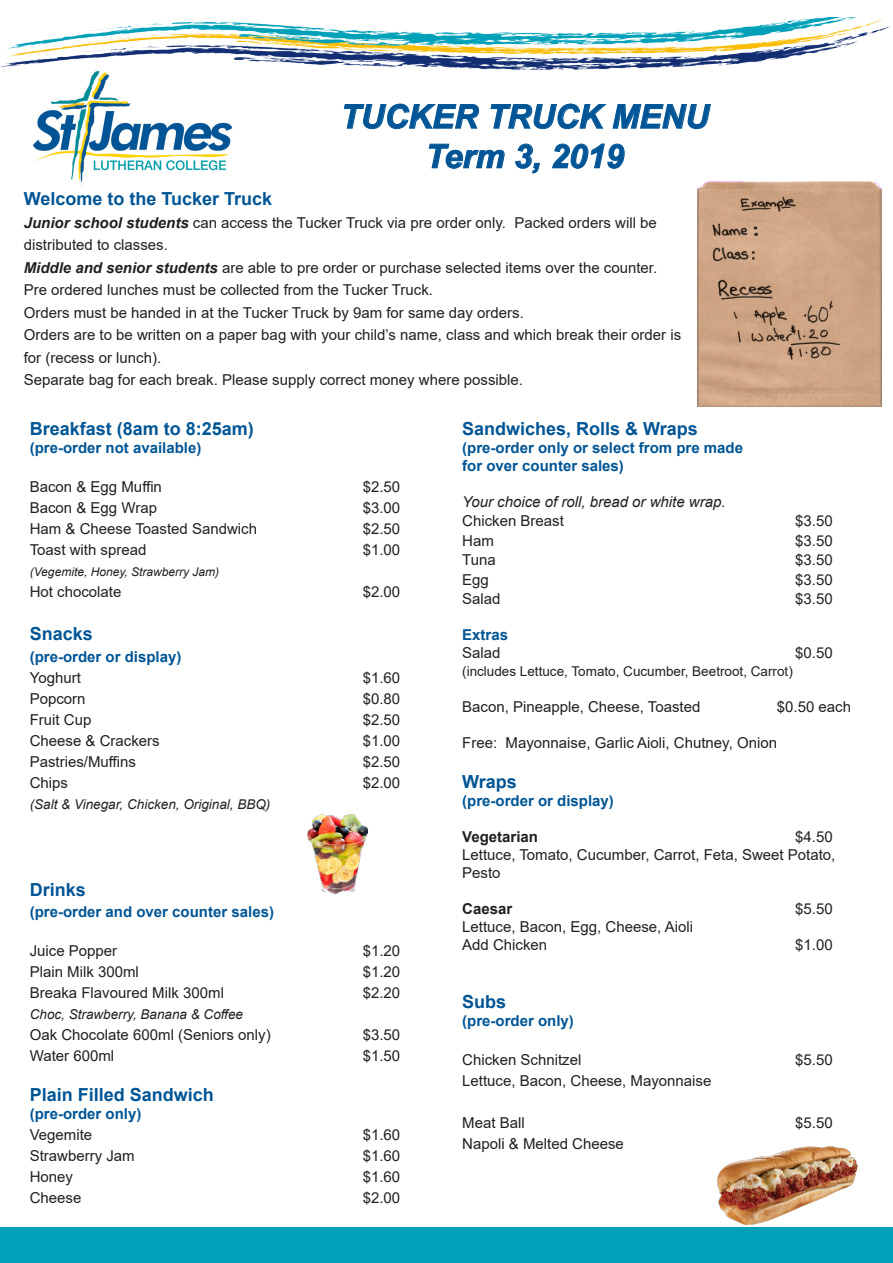
<style>
.page{position:relative;width:893px;height:1263px;background:#fff}
.page>*{position:absolute;margin:0;border:0;box-sizing:border-box;transform-origin:0 0}
.t1{font:italic 700 33px "Arial";color:#005596}
.t2{font:700 18px "Arial";color:#005595}
.Paragraph_Style_1{font:15px/22.5px "Arial";color:#231f20}
.Sub_header{font:700 15px "Arial";color:#005595}
.t3{font:italic 15px "Arial";color:#231f20}
.t4{font:700 15px "Arial";color:#231f20}
.Paragraph_Style_1-2{font:italic 13.5px "Arial";color:#231f20}
.t5{font:13.5px "Arial";color:#231f20}
.t6{font:italic 12px "Arial";color:#231f20}
.s1{font-weight:700;font-style:italic}
</style>
<div class="page">
<img style="left:33px;top:70px;width:200px;height:115px">
<img style="left:0;top:17px;width:890px;height:53px">
<div style="left:0;top:1227px;width:893px;height:36px;background:#00a1b8"></div>
<svg style="left:344px;top:103px;width:135px;height:26px"></svg>
<svg style="left:490px;top:103px;width:116px;height:26px"></svg>
<svg style="left:612px;top:104px;width:99px;height:25px"></svg>
<svg style="left:429px;top:143px;width:76px;height:26px"></svg>
<svg style="left:515px;top:143px;width:25px;height:31px"></svg>
<svg style="left:552px;top:143px;width:73px;height:26px"></svg>
<img style="left:307px;top:813px;width:61px;height:81px">
<img style="left:717px;top:1146px;width:140px;height:79px">
<img style="left:697px;top:181px;width:184px;height:226px">
<p class="t1" style="left:340px;top:95px;width:370px">TUCKER TRUCK MENU</p>
<p class="t1" style="left:425px;top:134px;width:200px">Term 3, 2019</p>
<p class="t2" style="left:24px;top:186px;width:250px">Welcome to the Tucker Truck</p>
<p class="Paragraph_Style_1" style="left:24px;top:211px;width:635px"><span class="s1">Junior school students</span> can access the Tucker Truck via pre order only. Packed orders will be distributed to classes.</p>
<p class="Paragraph_Style_1" style="left:24px;top:256px;width:635px"><span class="s1">Middle and senior students</span> are able to pre order or purchase selected items over the counter.</p>
<p class="Paragraph_Style_1" style="left:24px;top:279px;width:411px">Pre ordered lunches must be collected from the Tucker Truck.</p>
<p class="Paragraph_Style_1" style="left:24px;top:301px;width:502px">Orders must be handed in at the Tucker Truck by 9am for same day orders.</p>
<p class="Paragraph_Style_1" style="left:24px;top:324px;width:659px">Orders are to be written on a paper bag with your child’s name, class and which break their order is for (recess or lunch).</p>
<p class="Paragraph_Style_1" style="left:24px;top:369px;width:501px">Separate bag for each break. Please supply correct money where possible.</p>
<p class="t2" style="left:30px;top:416px;width:226px">Breakfast (8am to 8:25am)</p>
<p class="Sub_header" style="left:30px;top:437px;width:173px">(pre-order not available)</p>
<p class="Paragraph_Style_1" style="left:30px;top:475px;width:134px">Bacon &amp; Egg Muffin</p>
<p class="Paragraph_Style_1" style="left:363px;top:475px;width:39px">$2.50</p>
<p class="Paragraph_Style_1" style="left:30px;top:496px;width:129px">Bacon &amp; Egg Wrap</p>
<p class="Paragraph_Style_1" style="left:363px;top:496px;width:39px">$3.00</p>
<p class="Paragraph_Style_1" style="left:30px;top:517px;width:229px">Ham &amp; Cheese Toasted Sandwich</p>
<p class="Paragraph_Style_1" style="left:363px;top:517px;width:39px">$2.50</p>
<p class="Paragraph_Style_1" style="left:30px;top:538px;width:118px">Toast with spread</p>
<p class="Paragraph_Style_1" style="left:363px;top:538px;width:39px">$1.00</p>
<p class="t6" style="left:30px;top:564px;width:191px">(Vegemite, Honey, Strawberry Jam)</p>
<p class="Paragraph_Style_1" style="left:30px;top:580px;width:93px">Hot chocolate</p>
<p class="Paragraph_Style_1" style="left:363px;top:580px;width:39px">$2.00</p>
<p class="t2" style="left:30px;top:621px;width:65px">Snacks</p>
<p class="Sub_header" style="left:30px;top:646px;width:153px">(pre-order or display)</p>
<p class="Paragraph_Style_1" style="left:30px;top:666px;width:53px">Yoghurt</p>
<p class="Paragraph_Style_1" style="left:363px;top:666px;width:39px">$1.60</p>
<p class="Paragraph_Style_1" style="left:30px;top:687px;width:57px">Popcorn</p>
<p class="Paragraph_Style_1" style="left:363px;top:687px;width:39px">$0.80</p>
<p class="Paragraph_Style_1" style="left:30px;top:708px;width:63px">Fruit Cup</p>
<p class="Paragraph_Style_1" style="left:363px;top:708px;width:39px">$2.50</p>
<p class="Paragraph_Style_1" style="left:30px;top:729px;width:132px">Cheese &amp; Crackers</p>
<p class="Paragraph_Style_1" style="left:363px;top:729px;width:39px">$1.00</p>
<p class="Paragraph_Style_1" style="left:30px;top:750px;width:108px">Pastries/Muffins</p>
<p class="Paragraph_Style_1" style="left:363px;top:750px;width:39px">$2.50</p>
<p class="Paragraph_Style_1" style="left:30px;top:771px;width:40px">Chips</p>
<p class="Paragraph_Style_1" style="left:363px;top:771px;width:39px">$2.00</p>
<p class="Paragraph_Style_1-2" style="left:30px;top:796px;width:242px">(Salt &amp; Vinegar, Chicken, Original, BBQ)</p>
<p class="t2" style="left:30px;top:877px;width:58px">Drinks</p>
<p class="Sub_header" style="left:30px;top:901px;width:246px">(pre-order and over counter sales)</p>
<p class="Paragraph_Style_1" style="left:30px;top:940px;width:89px">Juice Popper</p>
<p class="Paragraph_Style_1" style="left:363px;top:940px;width:39px">$1.20</p>
<p class="Paragraph_Style_1" style="left:30px;top:961px;width:111px">Plain Milk 300ml</p>
<p class="Paragraph_Style_1" style="left:363px;top:961px;width:39px">$1.20</p>
<p class="Paragraph_Style_1" style="left:30px;top:982px;width:196px">Breaka Flavoured Milk 300ml</p>
<p class="Paragraph_Style_1" style="left:363px;top:982px;width:39px">$2.20</p>
<p class="Paragraph_Style_1-2" style="left:30px;top:1006px;width:215px">Choc, Strawberry, Banana &amp; Coffee</p>
<p class="Paragraph_Style_1" style="left:30px;top:1024px;width:242px">Oak Chocolate 600ml (Seniors only)</p>
<p class="Paragraph_Style_1" style="left:363px;top:1024px;width:39px">$3.50</p>
<p class="Paragraph_Style_1" style="left:30px;top:1045px;width:86px">Water 600ml</p>
<p class="Paragraph_Style_1" style="left:363px;top:1045px;width:39px">$1.50</p>
<p class="t2" style="left:30px;top:1082px;width:186px">Plain Filled Sandwich</p>
<p class="Sub_header" style="left:30px;top:1103px;width:113px">(pre-order only)</p>
<p class="Paragraph_Style_1" style="left:30px;top:1123px;width:64px">Vegemite</p>
<p class="Paragraph_Style_1" style="left:363px;top:1123px;width:39px">$1.60</p>
<p class="Paragraph_Style_1" style="left:30px;top:1144px;width:107px">Strawberry Jam</p>
<p class="Paragraph_Style_1" style="left:363px;top:1144px;width:39px">$1.60</p>
<p class="Paragraph_Style_1" style="left:30px;top:1165px;width:45px">Honey</p>
<p class="Paragraph_Style_1" style="left:363px;top:1165px;width:39px">$1.60</p>
<p class="Paragraph_Style_1" style="left:30px;top:1186px;width:53px">Cheese</p>
<p class="Paragraph_Style_1" style="left:363px;top:1186px;width:39px">$2.00</p>
<p class="t2" style="left:462px;top:416px;width:237px">Sandwiches, Rolls &amp; Wraps</p>
<p class="Sub_header" style="left:462px;top:437px;width:282px">(pre-order only or select from pre made</p>
<p class="Sub_header" style="left:462px;top:455px;width:163px">for over counter sales)</p>
<p class="t3" style="left:462px;top:492px;width:265px">Your choice of roll, bread or white wrap.</p>
<p class="Paragraph_Style_1" style="left:462px;top:510px;width:103px">Chicken Breast</p>
<p class="Paragraph_Style_1" style="left:795px;top:510px;width:39px">$3.50</p>
<p class="Paragraph_Style_1" style="left:462px;top:529px;width:33px">Ham</p>
<p class="Paragraph_Style_1" style="left:795px;top:529px;width:39px">$3.50</p>
<p class="Paragraph_Style_1" style="left:462px;top:549px;width:35px">Tuna</p>
<p class="Paragraph_Style_1" style="left:795px;top:549px;width:39px">$3.50</p>
<p class="Paragraph_Style_1" style="left:462px;top:568px;width:28px">Egg</p>
<p class="Paragraph_Style_1" style="left:795px;top:568px;width:39px">$3.50</p>
<p class="Paragraph_Style_1" style="left:462px;top:588px;width:40px">Salad</p>
<p class="Paragraph_Style_1" style="left:795px;top:588px;width:39px">$3.50</p>
<p class="Sub_header" style="left:462px;top:624px;width:47px">Extras</p>
<p class="Paragraph_Style_1" style="left:462px;top:642px;width:40px">Salad</p>
<p class="Paragraph_Style_1" style="left:795px;top:642px;width:39px">$0.50</p>
<p class="t5" style="left:462px;top:662px;width:332px">(includes Lettuce, Tomato, Cucumber, Beetroot, Carrot)</p>
<p class="Paragraph_Style_1" style="left:462px;top:696px;width:240px">Bacon, Pineapple, Cheese, Toasted</p>
<p class="Paragraph_Style_1" style="left:777px;top:696px;width:76px">$0.50 each</p>
<p class="Paragraph_Style_1" style="left:462px;top:732px;width:316px">Free: Mayonnaise, Garlic Aioli, Chutney, Onion</p>
<p class="t2" style="left:462px;top:769px;width:56px">Wraps</p>
<p class="Sub_header" style="left:462px;top:790px;width:153px">(pre-order or display)</p>
<p class="t4" style="left:462px;top:826px;width:77px">Vegetarian</p>
<p class="Paragraph_Style_1" style="left:795px;top:825px;width:39px">$4.50</p>
<p class="Paragraph_Style_1" style="left:462px;top:845px;width:375px;line-height:18px">Lettuce, Tomato, Cucumber, Carrot, Feta, Sweet Potato,<br>Pesto</p>
<p class="t4" style="left:462px;top:898px;width:52px">Caesar</p>
<p class="Paragraph_Style_1" style="left:795px;top:897px;width:39px">$5.50</p>
<p class="Paragraph_Style_1" style="left:462px;top:915px;width:232px">Lettuce, Bacon, Egg, Cheese, Aioli</p>
<p class="Paragraph_Style_1" style="left:462px;top:933px;width:87px">Add Chicken</p>
<p class="Paragraph_Style_1" style="left:795px;top:933px;width:39px">$1.00</p>
<p class="t2" style="left:462px;top:988px;width:46px">Subs</p>
<p class="Sub_header" style="left:462px;top:1010px;width:113px">(pre-order only)</p>
<p class="Paragraph_Style_1" style="left:462px;top:1048px;width:121px">Chicken Schnitzel</p>
<p class="Paragraph_Style_1" style="left:795px;top:1048px;width:39px">$5.50</p>
<p class="Paragraph_Style_1" style="left:462px;top:1069px;width:251px">Lettuce, Bacon, Cheese, Mayonnaise</p>
<p class="Paragraph_Style_1" style="left:462px;top:1111px;width:64px">Meat Ball</p>
<p class="Paragraph_Style_1" style="left:795px;top:1111px;width:39px">$5.50</p>
<p class="Paragraph_Style_1" style="left:462px;top:1132px;width:163px">Napoli &amp; Melted Cheese</p>
</div>
